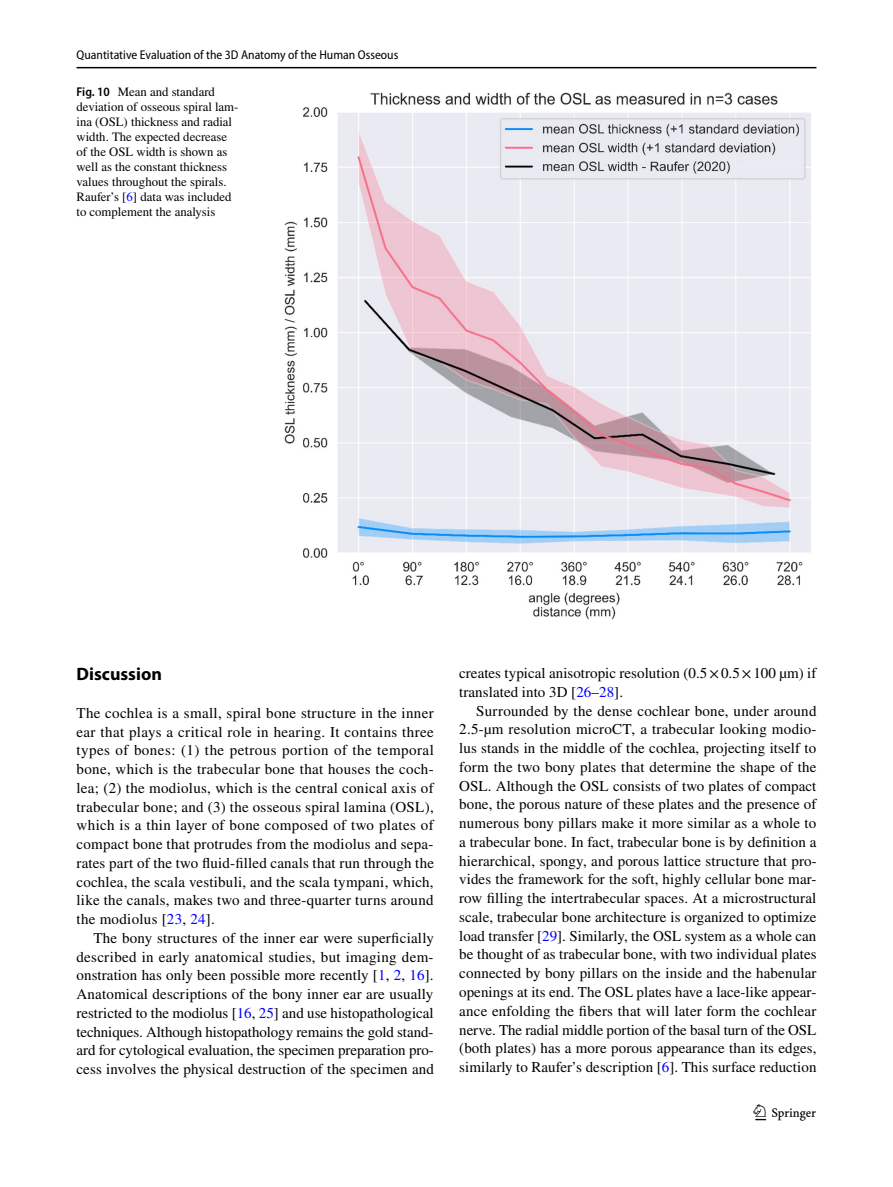
<style>
.page{position:relative;width:893px;height:1187px;background:#fff}
.page>*{position:absolute;margin:0;border:0;box-sizing:border-box;transform-origin:0 0}
.t1{font:22.5px "Springnew Regular 3";color:#000}
.t2{font:700 18px "Myriad Pro";color:#000}
.t3{font:15px/18.8px "STIX";letter-spacing:.005em;color:#000;text-align:justify}
.t4{font:12.75px/15px "STIX";color:#000}
.t5{font:12.75px "Myriad Pro Semi Cn 3";color:#000}
.s1{font-family:"Myriad Pro";font-weight:600;font-stretch:semi-condensed}
.s2{color:#00f}
</style>
<div class="page">
<hr style="left:77px;top:67px;width:739px;height:1px;background:#000">
<img style="left:284px;top:92px;width:527px;height:528px">
<p class="t5" style="left:77px;top:48px;width:323px">Quantitative Evaluation of the 3D Anatomy of the Human Osseous</p>
<p class="t4" style="left:77px;top:85px;width:163px"><span class="s1">Fig. 10</span> Mean and standard deviation of osseous spiral lam&shy;ina (OSL) thickness and radial width. The expected decrease of the OSL width is shown as well as the constant thickness values throughout the spirals.<br>Raufer’s [<span class="s2">6</span>] data was included to complement the analysis</p>
<p class="t2" style="left:77px;top:662px;width:87px">Discussion</p>
<p class="t3" style="left:77px;top:704px;width:359px">The cochlea is a small, spiral bone structure in the inner ear that plays a critical role in hearing. It contains three types of bones: (1) the petrous portion of the temporal bone, which is the trabecular bone that houses the coch&shy;lea; (2) the modiolus, which is the central conical axis of trabecular bone; and (3) the osseous spiral lamina (OSL), which is a thin layer of bone composed of two plates of compact bone that protrudes from the modiolus and sepa&shy;rates part of the two fluid-filled canals that run through the cochlea, the scala vestibuli, and the scala tympani, which, like the canals, makes two and three-quarter turns around the modiolus [<span class="s2">23</span>, <span class="s2">24</span>].</p>
<p class="t3" style="left:77px;top:929px;width:359px;text-indent:17px">The bony structures of the inner ear were superficially described in early anatomical studies, but imaging dem&shy;onstration has only been possible more recently [<span class="s2">1</span>, <span class="s2">2</span>, <span class="s2">16</span>].<br>Anatomical descriptions of the bony inner ear are usually restricted to the modiolus [<span class="s2">16</span>, <span class="s2">25</span>] and use histopathological techniques. Although histopathology remains the gold stand&shy;ard for cytological evaluation, the specimen preparation pro&shy;cess involves the physical destruction of the specimen and</p>
<p class="t3" style="left:459px;top:664px;width:359px">creates typical anisotropic resolution (0.5×0.5×100 µm) if translated into 3D [<span class="s2">26</span>–<span class="s2">28</span>].</p>
<p class="t3" style="left:459px;top:702px;width:359px;text-indent:17px">Surrounded by the dense cochlear bone, under around 2.5-µm resolution microCT, a trabecular looking modio&shy;lus stands in the middle of the cochlea, projecting itself to form the two bony plates that determine the shape of the OSL. Although the OSL consists of two plates of compact bone, the porous nature of these plates and the presence of numerous bony pillars make it more similar as a whole to a trabecular bone. In fact, trabecular bone is by definition a hierarchical, spongy, and porous lattice structure that pro&shy;vides the framework for the soft, highly cellular bone mar&shy;row filling the intertrabecular spaces. At a microstructural scale, trabecular bone architecture is organized to optimize load transfer [<span class="s2">29</span>]. Similarly, the OSL system as a whole can be thought of as trabecular bone, with two individual plates connected by bony pillars on the inside and the habenular openings at its end. The OSL plates have a lace-like appear&shy;ance enfolding the fibers that will later form the cochlear nerve. The radial middle portion of the basal turn of the OSL (both plates) has a more porous appearance than its edges, similarly to Raufer’s description [<span class="s2">6</span>]. This surface reduction</p>
<h1 class="t1" style="left:755px;top:1104px;width:62px">1 3</h1>
</div>
